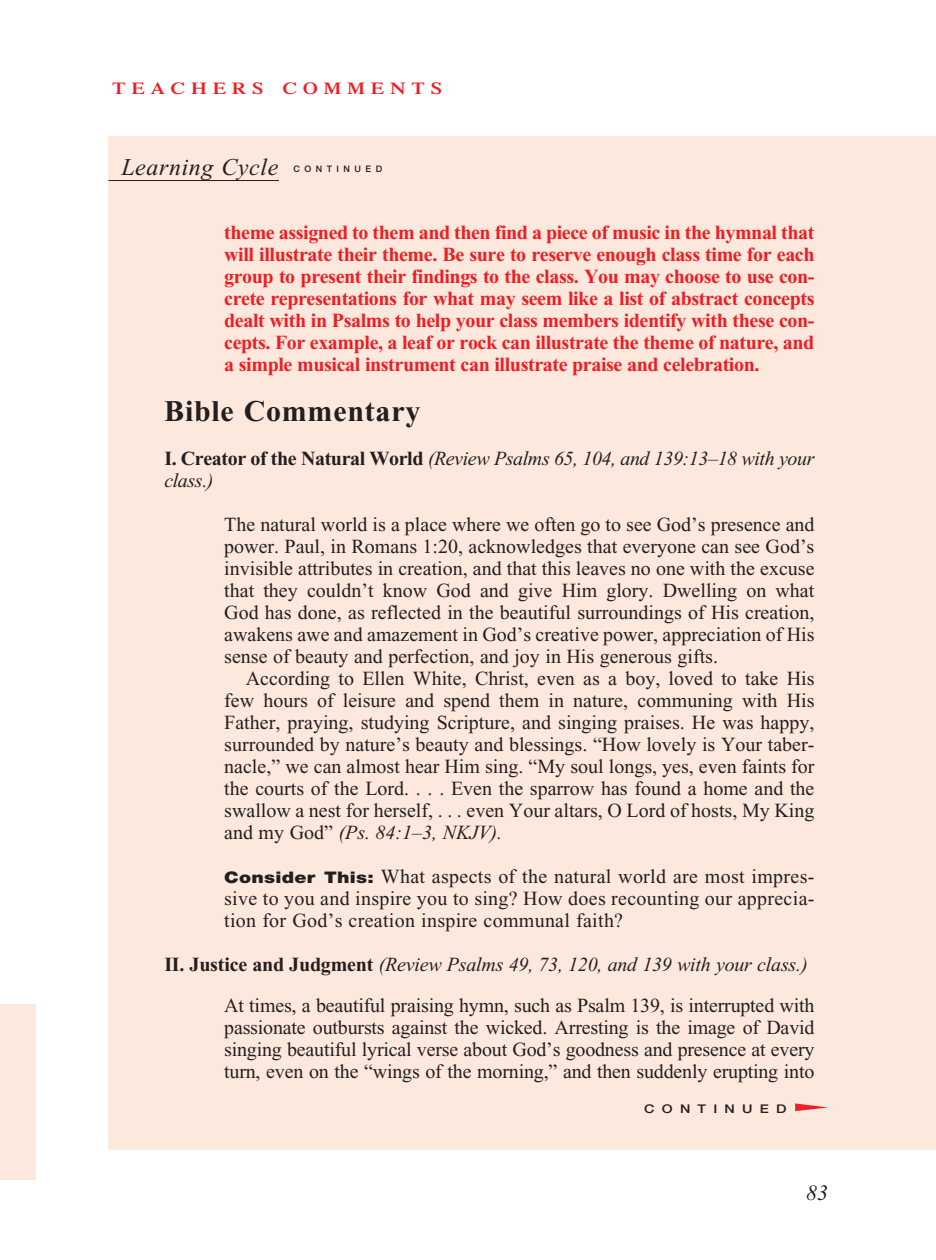
<style>
.page{position:relative;width:936px;height:1260px;background:#fff}
.page>*{position:absolute;margin:0;border:0;box-sizing:border-box;transform-origin:0 0}
.T_Aim_hang_indent{font:700 30px "Times New Roman";letter-spacing:.025em;color:#231f20}
.Main_Head__Small__Te{font:italic 24px "Times New Roman";letter-spacing:.025em;color:#231f20}
.t1{font:italic 22px "Times New Roman";color:#231f20}
.Objectives_Body_Text{font:20px/22px "Times New Roman";color:#231f20;text-align:justify}
.Objectives_Body_Text-2{font:700 20px/22px "Times New Roman";letter-spacing:-.02em;color:#ee1e24;text-align:justify}
.First_Line_Space_Tea{font:20px/22px "Times New Roman";letter-spacing:.015em;color:#231f20;text-align:justify}
.Roman_Numeral_Sub_He{font:italic 20px/22px "Times New Roman";letter-spacing:-.02em;color:#231f20}
.t2{font:600 16.8px "Times";letter-spacing:.285em;color:#ee1e24;scale:1.2 1}
._01-Daily_head{font:500 12px "Helvetica Neue";letter-spacing:.5em;color:#231f20;scale:1.2 1}
.Main_Head__Small__Te-2{font:500 9px "Helvetica Neue";letter-spacing:.5em;color:#231f20}
.s1{font-weight:700;font-style:normal}
.s2{font-style:italic}
.s3{font-family:"Helvetica Neue";font-weight:900;font-size:16px}
</style>
<div class="page">
<div style="left:109px;top:136px;width:827px;height:1013px;background:#fde8dd"></div>
<hr style="left:108px;top:180px;width:171px;height:1px;background:#231f20">
<svg style="left:795px;top:1103px;width:33px;height:8px"></svg>
<div style="left:0;top:1005px;width:36px;height:175px;background:#fde8dd"></div>
<p class="t2" style="left:112px;top:78px;width:276px">TEACHERS COMMENTS</p>
<p class="Main_Head__Small__Te" style="left:121px;top:154px;width:159px">Learning Cycle</p>
<p class="Main_Head__Small__Te-2" style="left:293px;top:164px;width:90px">CONTINUED</p>
<p class="Objectives_Body_Text-2" style="left:224px;top:221px;width:592px">theme assigned to them and then find a piece of music in the hymnal that will illustrate their theme. Be sure to reserve enough class time for each group to present their findings to the class. You may choose to use con&shy;crete representations for what may seem like a list of abstract concepts dealt with in Psalms to help your class members identify with these con&shy;cepts. For example, a leaf or rock can illustrate the theme of nature, and a simple musical instrument can illustrate praise and celebration.</p>
<p class="T_Aim_hang_indent" style="left:164px;top:394px;width:258px">Bible Commentary</p>
<p class="Roman_Numeral_Sub_He" style="left:164px;top:447px;width:652px"><span class="s1">I. Creator of the Natural World</span> (Review Psalms 65, 104, and 139:13–18 with your class.)</p>
<p class="Objectives_Body_Text" style="left:224px;top:513px;width:592px">The natural world is a place where we often go to see God’s presence and power. Paul, in Romans 1:20, acknowledges that everyone can see God’s invisible attributes in creation, and that this leaves no one with the excuse that they couldn’t know God and give Him glory. Dwelling on what God has done, as reflected in the beautiful surroundings of His creation, awakens awe and amazement in God’s creative power, appreciation of His sense of beauty and perfection, and joy in His generous gifts.</p>
<p class="Objectives_Body_Text" style="left:224px;top:667px;width:592px;text-indent:22px">According to Ellen White, Christ, even as a boy, loved to take His few hours of leisure and spend them in nature, communing with His Father, praying, studying Scripture, and singing praises. He was happy, surrounded by nature’s beauty and blessings. “How lovely is Your taber&shy;nacle,” we can almost hear Him sing. “My soul longs, yes, even faints for the courts of the Lord. . . . Even the sparrow has found a home and the swallow a nest for herself, . . . even Your altars, O Lord of hosts, My King and my God” <span class="s2">(Ps. 84:1–3, NKJV).</span></p>
<p class="First_Line_Space_Tea" style="left:224px;top:865px;width:592px"><span class="s3">Consider This:</span> What aspects of the natural world are most impres&shy;sive to you and inspire you to sing? How does recounting our apprecia&shy;tion for God’s creation inspire communal faith?</p>
<p class="Roman_Numeral_Sub_He" style="left:164px;top:953px;width:645px"><span class="s1">II. Justice and Judgment</span> (Review Psalms 49, 73, 120, and 139 with your class.)</p>
<p class="Objectives_Body_Text" style="left:224px;top:994px;width:592px">At times, a beautiful praising hymn, such as Psalm 139, is interrupted with passionate outbursts against the wicked. Arresting is the image of David singing beautiful lyrical verse about God’s goodness and presence at every turn, even on the “wings of the morning,” and then suddenly erupting into</p>
<p class="_01-Daily_head" style="left:644px;top:1101px;width:120px">CONTINUED</p>
<p class="t1" style="left:806px;top:1181px;width:23px">83</p>
</div>
